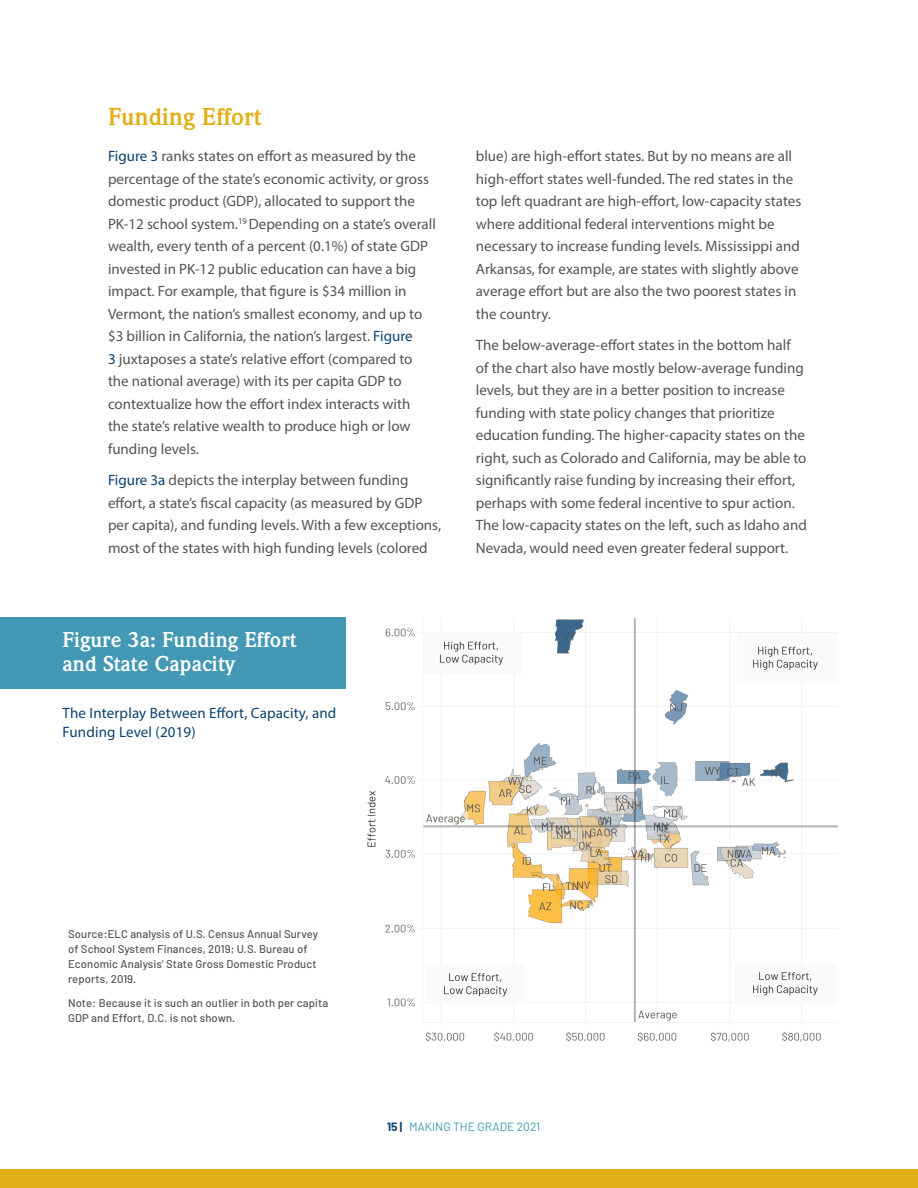
<style>
.page{position:relative;width:918px;height:1188px;background:#fff}
.page>*{position:absolute;margin:0;border:0;box-sizing:border-box;transform-origin:0 0}
.Header_1{font:700 24px "Weidemann Std";letter-spacing:.01em;color:#e1af16}
.Figure_Title{font:700 21px/24.2px "Weidemann Std";letter-spacing:.01em;color:#fff}
.Body_copy{font:15px/22.5px "Myriad Pro";color:#545456}
.Figure_Subtitle{font:15px/19.5px "Myriad Pro";letter-spacing:.01em;color:#0b4271}
.t1{font:12px "Barlow";color:#4298b5}
.Source_footnote{font:500 11.25px/15px "Barlow";letter-spacing:.01em;color:#545456}
.s1{color:#0b4271}
.s2{font-weight:700;color:#0b4271}
</style>
<div class="page">
<div style="left:0;top:1169px;width:918px;height:19px;background:#e1af16"></div>
<img style="left:345px;top:617px;width:493px;height:425px">
<div style="left:0;top:618px;width:345px;height:71px;background:#4298b5"></div>
<p class="Header_1" style="left:108px;top:103px;width:155px">Funding Effort</p>
<p class="Body_copy" style="left:108px;top:145px;width:329px"><span class="s1">Figure 3</span> ranks states on effort as measured by the percentage of the state’s economic activity, or gross domestic product (GDP), allocated to support the PK-12 school system.<sup>19</sup> Depending on a state’s overall wealth, every tenth of a percent (0.1%) of state GDP invested in PK-12 public education can have a big impact. For example, that figure is $34 million in Vermont, the nation’s smallest economy, and up to $3 billion in California, the nation’s largest. <span class="s1">Figure<br>3</span> juxtaposes a state’s relative effort (compared to the national average) with its per capita GDP to contextualize how the effort index interacts with<br>the state’s relative wealth to produce high or low funding levels.</p>
<p class="Body_copy" style="left:108px;top:469px;width:335px"><span class="s1">Figure 3a</span> depicts the interplay between funding effort, a state’s fiscal capacity (as measured by GDP per capita), and funding levels. With a few exceptions, most of the states with high funding levels (colored</p>
<p class="Figure_Title" style="left:63px;top:628px;width:235px">Figure 3a: Funding Effort and State Capacity</p>
<p class="Figure_Subtitle" style="left:63px;top:703px;width:275px">The Interplay Between Effort, Capacity, and<br>Funding Level (2019)</p>
<p class="Body_copy" style="left:476px;top:145px;width:327px">blue) are high-effort states. But by no means are all high-effort states well-funded. The red states in the top left quadrant are high-effort, low-capacity states where additional federal interventions might be necessary to increase funding levels. Mississippi and Arkansas, for example, are states with slightly above average effort but are also the two poorest states in the country.</p>
<p class="Body_copy" style="left:476px;top:334px;width:333px">The below-average-effort states in the bottom half of the chart also have mostly below-average funding levels, but they are in a better position to increase funding with state policy changes that prioritize education funding. The higher-capacity states on the right, such as Colorado and California, may be able to significantly raise funding by increasing their effort, perhaps with some federal incentive to spur action.<br>The low-capacity states on the left, such as Idaho and Nevada, would need even greater federal support.</p>
<p class="Source_footnote" style="left:68px;top:927px;width:252px">Source:ELC analysis of U.S. Census Annual Survey of School System Finances, 2019; U.S. Bureau of Economic Analysis’ State Gross Domestic Product reports, 2019.</p>
<p class="Source_footnote" style="left:68px;top:996px;width:262px">Note: Because it is such an outlier in both per capita<br>GDP and Effort, D.C. is not shown.</p>
<p class="t1" style="left:387px;top:1119px;width:155px"><span class="s2">15 |</span> MAKING THE GRADE 2021</p>
</div>
